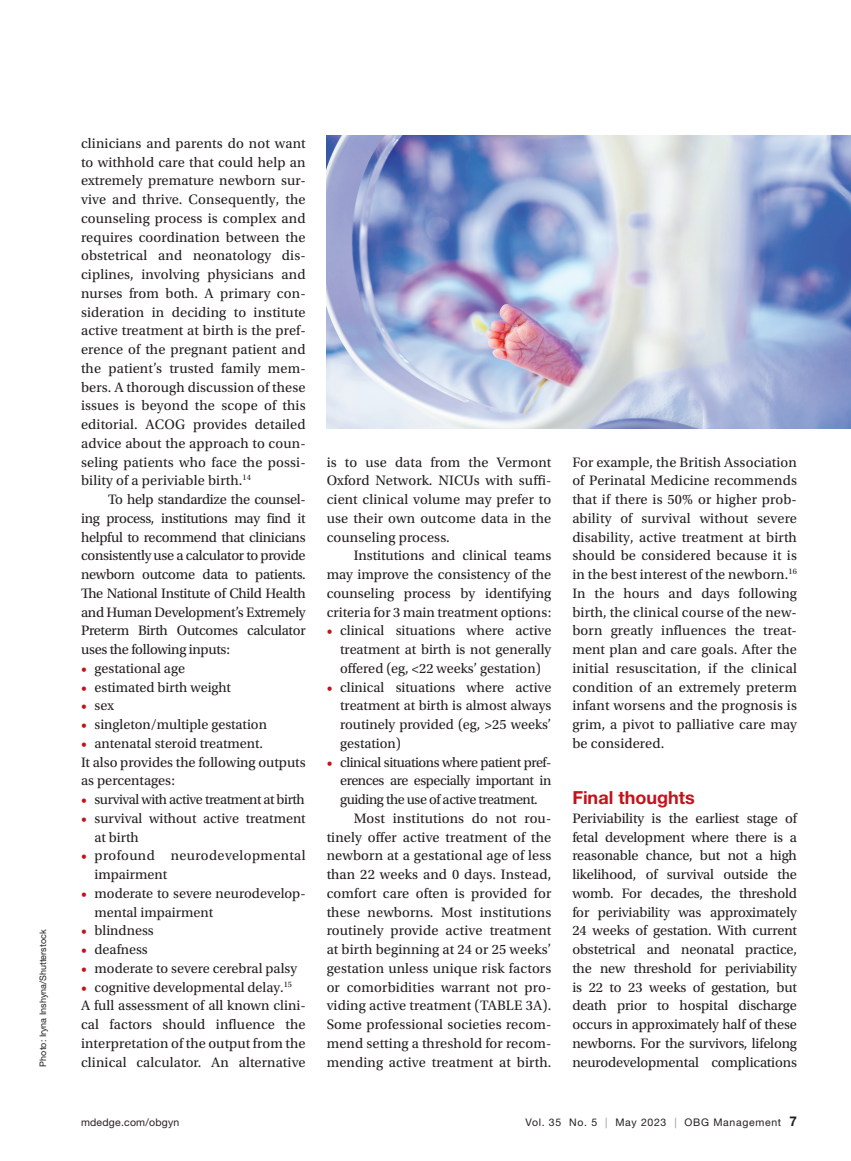
<style>
.page{position:relative;width:851px;height:1161px;background:#fff}
.page>*{position:absolute;margin:0;border:0;box-sizing:border-box;transform-origin:0 0}
.sub{font:700 18px "Helvetica Neue LT Std";color:#c4121a}
.body_no_indent{font:14.4px/18.8px "Utopia Std";letter-spacing:.01em;color:#231f20;text-align:justify}
.body{font:14.4px/18.8px "Utopia Std";color:#231f20;text-align:justify}
.t1{font:14.25px/18.8px "Utopia Std";color:#231f20;text-align:justify}
.t2{font:14.25px/18.8px "Utopia Std";letter-spacing:.03em;color:#231f20}
.t3{font:14.25px "Utopia Std";letter-spacing:-.03em;color:#231f20}
.t4{font:10.5px "Helvetica Neue LT Std";letter-spacing:.065em;color:#231f20}
.t5{font:10.5px "Helvetica Neue LT Std";letter-spacing:.02em;color:#231f20}
.t6{font:9px "Helvetica Neue LT Std";color:#231f20}
.s1{color:#c4121a}
.s2{color:#939598}
.s3{font-weight:700;font-size:13.5px}
</style>
<div class="page">
<img style="left:327px;top:135px;width:523px;height:294px">
<p class="t6" style="left:37px;top:1066px;width:138px;rotate:-90deg">Photo: Iryna Inshyna/Shutterstock</p>
<p class="body_no_indent" style="left:81px;top:134px;width:226px">clinicians and parents do not want to withhold care that could help an extremely premature newborn sur&shy;vive and thrive. Consequently, the counseling process is complex and requires coordination between the obstetrical and neonatology dis&shy;ciplines, involving physicians and nurses from both. A primary con&shy;sideration in deciding to institute active treatment at birth is the pref&shy;erence of the pregnant patient and the patient’s trusted family mem&shy;bers. A thorough discussion of these issues is beyond the scope of this editorial. ACOG provides detailed advice about the approach to coun&shy;seling patients who face the possi&shy;bility of a periviable birth.<sup>14</sup></p>
<p class="body" style="left:81px;top:490px;width:226px;text-indent:27px">To help standardize the counsel&shy;ing process, institutions may find it helpful to recommend that clinicians consistently use a calculator to provide newborn outcome data to patients.<br>The National Institute of Child Health and Human Development’s Extremely Preterm Birth Outcomes calculator uses the following inputs:</p>
<p class="t1" style="left:81px;top:659px;width:105px"><span class="s1">•</span> gestational age</p>
<p class="t1" style="left:81px;top:678px;width:151px"><span class="s1">•</span> estimated birth weight</p>
<p class="t1" style="left:81px;top:697px;width:34px"><span class="s1">•</span> sex</p>
<p class="t1" style="left:81px;top:715px;width:187px"><span class="s1">•</span> singleton/multiple gestation</p>
<p class="t1" style="left:81px;top:734px;width:183px"><span class="s1">•</span> antenatal steroid treatment.</p>
<p class="body_no_indent" style="left:81px;top:753px;width:226px">It also provides the following outputs as percentages:</p>
<p class="t3" style="left:81px;top:792px;width:225px"><span class="s1">•</span> survival with active treatment at birth</p>
<p class="t1" style="left:94px;top:809px;width:213px;text-indent:-14px"><span class="s1">•</span> survival without active treatment at birth</p>
<p class="t2" style="left:94px;top:847px;width:212px;text-indent:-14px"><span class="s1">•</span> profound neurodevelopmental impairment</p>
<p class="t1" style="left:94px;top:884px;width:213px;text-indent:-14px"><span class="s1">•</span> moderate to severe neurodevelop&shy;mental impairment</p>
<p class="t1" style="left:81px;top:922px;width:74px"><span class="s1">•</span> blindness</p>
<p class="t1" style="left:81px;top:940px;width:68px"><span class="s1">•</span> deafness</p>
<p class="t1" style="left:81px;top:959px;width:217px"><span class="s1">•</span> moderate to severe cerebral palsy</p>
<p class="t1" style="left:81px;top:978px;width:212px"><span class="s1">•</span> cognitive developmental delay.<sup>15</sup></p>
<p class="body_no_indent" style="left:81px;top:996px;width:226px">A full assessment of all known clini&shy;cal factors should influence the interpretation of the output from the clinical calculator. An alternative</p>
<p class="body_no_indent" style="left:327px;top:453px;width:226px">is to use data from the Vermont Oxford Network. NICUs with suffi&shy;cient clinical volume may prefer to use their own outcome data in the counseling process.</p>
<p class="body" style="left:327px;top:546px;width:226px;text-indent:27px">Institutions and clinical teams may improve the consistency of the counseling process by identifying criteria for 3 main treatment options:</p>
<p class="t1" style="left:340px;top:622px;width:213px;text-indent:-14px"><span class="s1">•</span> clinical situations where active treatment at birth is not generally offered (eg, &lt;22 weeks’ gestation)</p>
<p class="t1" style="left:340px;top:678px;width:213px;text-indent:-14px"><span class="s1">•</span> clinical situations where active treatment at birth is almost always routinely provided (eg, &gt;25 weeks’ gestation)</p>
<p class="t1" style="left:340px;top:753px;width:213px;text-indent:-14px"><span class="s1">•</span> clinical situations where patient pref&shy;erences are especially important in guiding the use of active treatment.</p>
<p class="body" style="left:327px;top:809px;width:226px;text-indent:27px">Most institutions do not rou&shy;tinely offer active treatment of the newborn at a gestational age of less than 22 weeks and 0 days. Instead, comfort care often is provided for these newborns. Most institutions routinely provide active treatment at birth beginning at 24 or 25 weeks’ gestation unless unique risk factors or comorbidities warrant not pro&shy;viding active treatment (TABLE 3A).<br>Some professional societies recom&shy;mend setting a threshold for recom&shy;mending active treatment at birth.</p>
<p class="body" style="left:572px;top:453px;width:226px">For example, the British Association of Perinatal Medicine recommends that if there is 50% or higher prob&shy;ability of survival without severe disability, active treatment at birth should be considered because it is in the best interest of the newborn.<sup>16<br></sup>In the hours and days following birth, the clinical course of the new&shy;born greatly influences the treat&shy;ment plan and care goals. After the initial resuscitation, if the clinical condition of an extremely preterm infant worsens and the prognosis is grim, a pivot to palliative care may be considered.</p>
<p class="sub" style="left:572px;top:786px;width:124px">Final thoughts</p>
<p class="body_no_indent" style="left:572px;top:809px;width:226px">Periviability is the earliest stage of fetal development where there is a reasonable chance, but not a high likelihood, of survival outside the womb. For decades, the threshold for periviability was approximately 24 weeks of gestation. With current obstetrical and neonatal practice, the new threshold for periviability is 22 to 23 weeks of gestation, but death prior to hospital discharge occurs in approximately half of these newborns. For the survivors, lifelong neurodevelopmental complications</p>
<p class="t5" style="left:81px;top:1116px;width:100px">mdedge.com/obgyn</p>
<p class="t4" style="left:525px;top:1116px;width:273px">Vol. 35 No. 5 <span class="s2">|</span> May 2023 <span class="s2">|</span> OBG Management <span class="s3">7</span></p>
</div>
